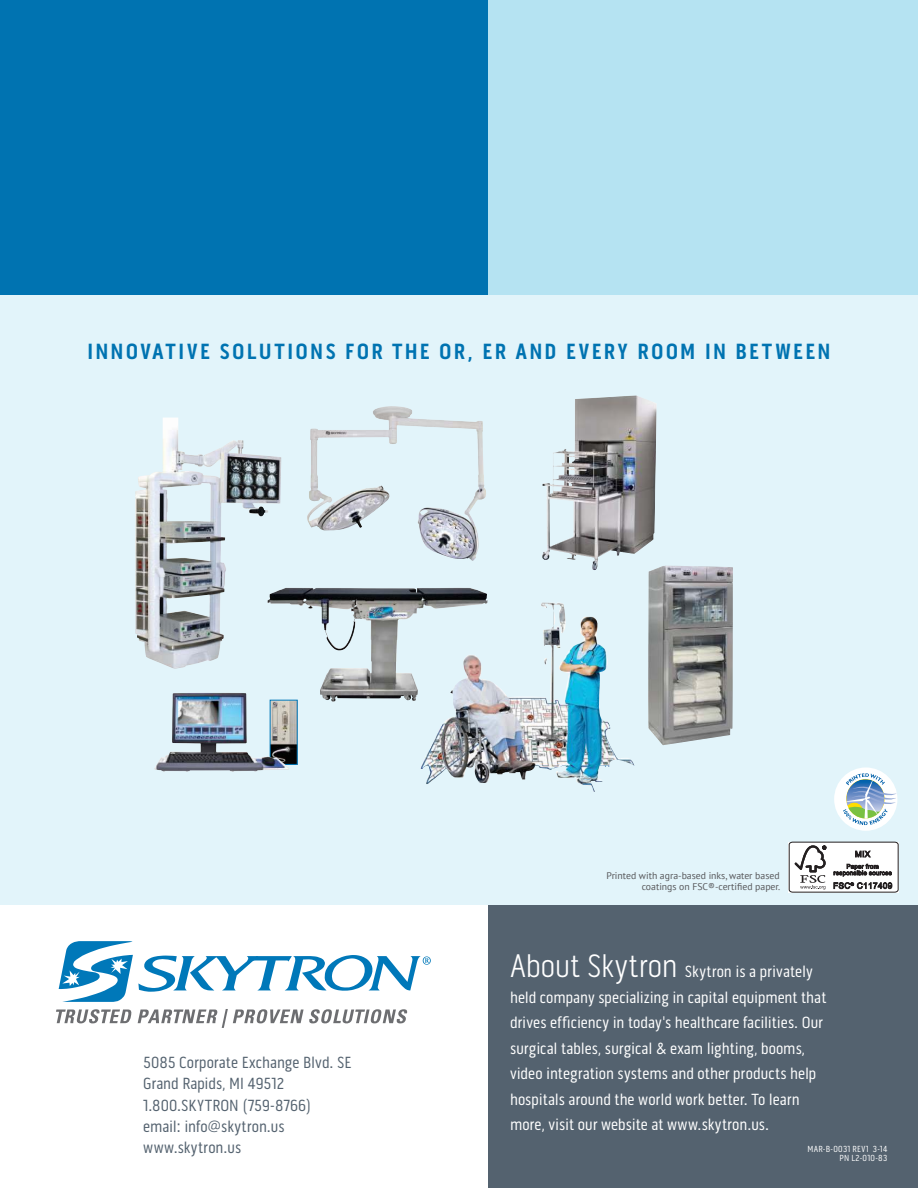
<style>
.page{position:relative;width:918px;height:1188px;background:#fff}
.page>*{position:absolute;margin:0;border:0;box-sizing:border-box;transform-origin:0 0}
.t1{font:700 22.5px "Pill Gothic 300 mg";letter-spacing:.1em;color:#0073b1}
.t2{font:16.5px/25.5px "Pill Gothic 300 mg";color:#fff}
.t3{font:16.5px/21.1px "Pill Gothic 300 mg";color:#54626f}
.t4{font:9.75px/10.5px "PT Sans";color:#565659;text-align:right}
.t5{font:9px/9px "Pill Gothic 300 mg";letter-spacing:.035em;color:#fff;text-align:right}
.s1{font-weight:300;font-size:33px}
</style>
<div class="page">
<div style="left:0;top:295px;width:918px;height:610px;background:#e2f4fa"></div>
<div style="left:488px;top:906px;width:430px;height:282px;background:#54626f"></div>
<svg style="left:59px;top:941px;width:372px;height:61px"></svg>
<svg style="left:56px;top:1009px;width:352px;height:19px"></svg>
<img style="left:135px;top:418px;width:133px;height:251px">
<div style="left:0;top:0;width:488px;height:295px;background:#0073b1"></div>
<img style="left:307px;top:406px;width:171px;height:124px">
<img style="left:648px;top:566px;width:85px;height:179px">
<img style="left:542px;top:395px;width:115px;height:175px">
<img style="left:421px;top:603px;width:213px;height:189px">
<img style="left:289px;top:702px;width:7px;height:61px">
<div style="left:270px;top:700px;width:28px;height:65px;border:1px solid #0078b9"></div>
<img style="left:154px;top:693px;width:135px;height:79px">
<img style="left:267px;top:588px;width:180px;height:62px">
<div style="left:488px;top:0;width:430px;height:295px;background:#b5e3f2"></div>
<div style="left:834px;top:767px;width:63px;height:64px;background:#fff;border-radius:50%"></div>
<svg style="left:843px;top:773px;width:54px;height:52px"></svg>
<svg style="left:789px;top:842px;width:110px;height:50px;background:#cecdcd"></svg>
<h1 class="t1" style="left:87px;top:343px;width:745px">INNOVATIVE SOLUTIONS FOR THE OR, ER AND EVERY ROOM IN BETWEEN</h1>
<p class="t3" style="left:143px;top:1053px;width:210px">5085 Corporate Exchange Blvd. SE<br>Grand Rapids, MI 49512<br>1.800.SKYTRON (759-8766) email: info@skytron.us www.skytron.us</p>
<p class="t4" style="left:607px;top:872px;width:175px">Printed with agra-based inks, water based coatings on FSC®-certified paper.</p>
<p class="t2" style="left:510px;top:960px;width:318px"><span class="s1">About Skytron</span> Skytron is a privately held company specializing in capital equipment that drives efficiency in today's healthcare facilities. Our surgical tables, surgical &amp; exam lighting, booms, video integration systems and other products help hospitals around the world work better. To learn more, visit our website at www.skytron.us.</p>
<p class="t5" style="left:807px;top:1145px;width:81px">MAR-B-0031 REV1 3-14<br>PN L2-010-83</p>
</div>
